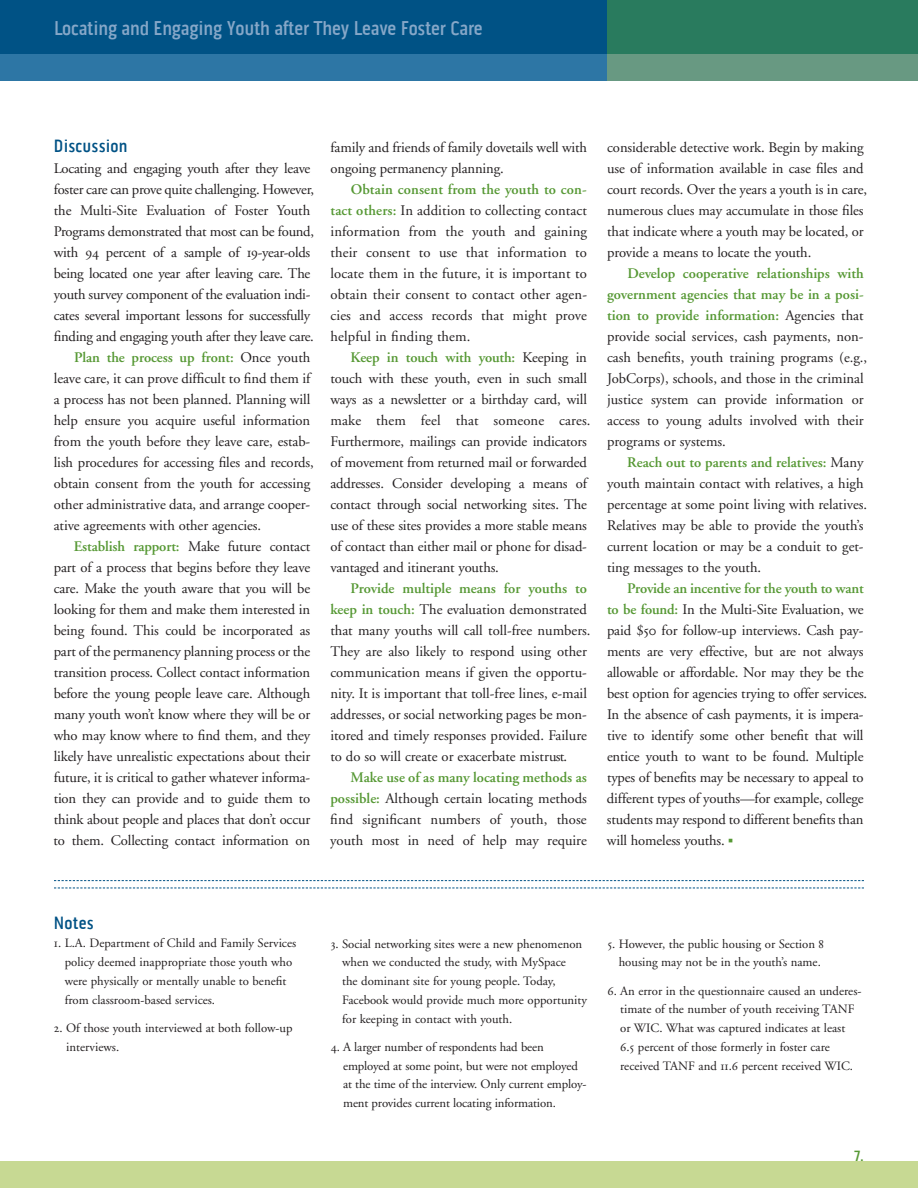
<style>
.page{position:relative;width:918px;height:1188px;background:#fff}
.page>*{position:absolute;margin:0;border:0;box-sizing:border-box;transform-origin:0 0}
.t1{font:500 20.25px "Pill Gothic 300 mg";letter-spacing:-.01em;color:#86a7c8}
.t2{font:500 18px "Pill Gothic 300 mg";letter-spacing:.01em;color:#005285}
.t3{font:500 15px "Pill Gothic 300 mg";color:#569834}
.t4{font:14.7px/21px "Adobe Garamond";letter-spacing:-.01em;color:#231f20}
.t5{font:600 14.7px "Adobe Garamond";letter-spacing:-.01em;color:#569834}
.t6{font:12.75px/18.8px "Adobe Garamond";color:#231f20}
.s1{font-family:"Adobe Garamond Regular SC"}
.s2{font-weight:400;color:#231f20}
.s3{font-weight:600;color:#569834}
.s4{font-family:"Pill Gothic 300 mg";font-weight:300;font-size:21px;color:#569834}
</style>
<div class="page">
<div style="left:0;top:0;width:918px;height:81px;background:#005285"></div>
<div style="left:0;top:1161px;width:918px;height:27px;background:#c7d993"></div>
<div style="left:607px;top:0;width:311px;height:54px;background:#297b5e"></div>
<div style="left:0;top:54px;width:607px;height:27px;background:#2d76a5"></div>
<div style="left:607px;top:54px;width:311px;height:27px;background:#689982"></div>
<svg style="left:54px;top:880px;width:810px;height:1px"></svg>
<svg style="left:54px;top:888px;width:810px;height:1px"></svg>
<h1 class="t1" style="left:54px;top:20px;width:430px">Locating and Engaging Youth after They Leave Foster Care</h1>
<p class="t2" style="left:54px;top:138px;width:75px">Discussion</p>
<p class="t4" style="left:54px;top:158px;width:258px">Locating and engaging youth after they leave</p>
<p class="t4" style="left:54px;top:179px;width:262px">foster care can prove quite challenging. However,</p>
<p class="t4" style="left:54px;top:200px;width:258px">the Multi-Site Evaluation of Foster Youth</p>
<p class="t4" style="left:54px;top:221px;width:262px">Programs demonstrated that most can be found,</p>
<p class="t4" style="left:54px;top:242px;width:258px">with <span class="s1">94</span> percent of a sample of <span class="s1">19</span>-year-olds</p>
<p class="t4" style="left:54px;top:263px;width:258px">being located one year after leaving care. The</p>
<p class="t4" style="left:54px;top:284px;width:258px">youth survey component of the evaluation indi-</p>
<p class="t4" style="left:54px;top:305px;width:258px">cates several important lessons for successfully</p>
<p class="t4" style="left:54px;top:326px;width:262px">finding and engaging youth after they leave care.</p>
<p class="t5" style="left:74px;top:349px;width:238px">Plan the process up front: <span class="s2">Once youth</span></p>
<p class="t4" style="left:54px;top:368px;width:258px">leave care, it can prove difficult to find them if</p>
<p class="t4" style="left:54px;top:389px;width:258px">a process has not been planned. Planning will</p>
<p class="t4" style="left:54px;top:410px;width:258px">help ensure you acquire useful information</p>
<p class="t4" style="left:54px;top:431px;width:258px">from the youth before they leave care, estab-</p>
<p class="t4" style="left:54px;top:452px;width:262px">lish procedures for accessing files and records,</p>
<p class="t4" style="left:54px;top:473px;width:258px">obtain consent from the youth for accessing</p>
<p class="t4" style="left:54px;top:494px;width:258px">other administrative data, and arrange cooper-</p>
<p class="t4" style="left:54px;top:515px;width:209px">ative agreements with other agencies.</p>
<p class="t5" style="left:74px;top:538px;width:238px">Establish rapport: <span class="s2">Make future contact</span></p>
<p class="t4" style="left:54px;top:557px;width:258px">part of a process that begins before they leave</p>
<p class="t4" style="left:54px;top:578px;width:258px">care. Make the youth aware that you will be</p>
<p class="t4" style="left:54px;top:599px;width:258px">looking for them and make them interested in</p>
<p class="t4" style="left:54px;top:620px;width:258px">being found. This could be incorporated as</p>
<p class="t4" style="left:54px;top:641px;width:258px">part of the permanency planning process or the</p>
<p class="t4" style="left:54px;top:662px;width:258px">transition process. Collect contact information</p>
<p class="t4" style="left:54px;top:683px;width:258px">before the young people leave care. Although</p>
<p class="t4" style="left:54px;top:704px;width:258px">many youth won’t know where they will be or</p>
<p class="t4" style="left:54px;top:725px;width:258px">who may know where to find them, and they</p>
<p class="t4" style="left:54px;top:746px;width:258px">likely have unrealistic expectations about their</p>
<p class="t4" style="left:54px;top:767px;width:258px">future, it is critical to gather whatever informa-</p>
<p class="t4" style="left:54px;top:788px;width:258px">tion they can provide and to guide them to</p>
<p class="t4" style="left:54px;top:809px;width:258px">think about people and places that don’t occur</p>
<p class="t4" style="left:54px;top:830px;width:258px">to them. Collecting contact information on</p>
<p class="t4" style="left:331px;top:137px;width:258px">family and friends of family dovetails well with ongoing permanency planning.</p>
<p class="t4" style="left:330px;top:179px;width:258px;text-align:justify;text-indent:20px"><span class="s3">Obtain consent from the youth to con&shy;tact others:</span> In addition to collecting contact information from the youth and gaining their consent to use that information to locate them in the future, it is important to obtain their consent to contact other agen&shy;cies and access records that might prove helpful in finding them.</p>
<p class="t4" style="left:330px;top:347px;width:262px;text-indent:20px"><span class="s3">Keep in touch with youth:</span> Keeping in touch with these youth, even in such small ways as a newsletter or a birthday card, will make them feel that someone cares.<br>Furthermore, mailings can provide indicators of movement from returned mail or forwarded addresses. Consider developing a means of contact through social networking sites. The use of these sites provides a more stable means of contact than either mail or phone for disad&shy;vantaged and itinerant youths.</p>
<p class="t4" style="left:330px;top:578px;width:262px;text-indent:20px"><span class="s3">Provide multiple means for youths to keep in touch:</span> The evaluation demonstrated that many youths will call toll-free numbers.<br>They are also likely to respond using other communication means if given the opportu&shy;nity. It is important that toll-free lines, e-mail addresses, or social networking pages be mon&shy;itored and timely responses provided. Failure to do so will create or exacerbate mistrust.</p>
<p class="t4" style="left:330px;top:767px;width:258px;text-align:justify;text-indent:20px"><span class="s3">Make use of as many locating methods as possible:</span> Although certain locating methods find significant numbers of youth, those youth most in need of help may require</p>
<p class="t4" style="left:607px;top:137px;width:262px">considerable detective work. Begin by making use of information available in case files and court records. Over the years a youth is in care, numerous clues may accumulate in those files that indicate where a youth may be located, or provide a means to locate the youth.</p>
<p class="t4" style="left:607px;top:263px;width:262px;text-indent:20px"><span class="s3">Develop cooperative relationships with government agencies that may be in a posi&shy;tion to provide information:</span> Agencies that provide social services, cash payments, non&shy;cash benefits, youth training programs (e.g., JobCorps), schools, and those in the criminal justice system can provide information or access to young adults involved with their programs or systems.</p>
<p class="t4" style="left:607px;top:452px;width:262px;text-indent:20px"><span class="s3">Reach out to parents and relatives:</span> Many youth maintain contact with relatives, a high percentage at some point living with relatives.<br>Relatives may be able to provide the youth’s current location or may be a conduit to get&shy;ting messages to the youth.</p>
<p class="t4" style="left:607px;top:578px;width:262px;text-indent:20px"><span class="s3">Provide an incentive for the youth to want to be found:</span> In the Multi-Site Evaluation, we paid $<span class="s1">50</span> for follow-up interviews. Cash pay&shy;ments are very effective, but are not always allowable or affordable. Nor may they be the best option for agencies trying to offer services.<br>In the absence of cash payments, it is impera&shy;tive to identify some other benefit that will entice youth to want to be found. Multiple types of benefits may be necessary to appeal to different types of youths—for example, college students may respond to different benefits than will homeless youths. <span class="s4">•</span></p>
<p class="t2" style="left:54px;top:915px;width:41px">Notes</p>
<p class="t6" style="left:65px;top:934px;width:233px;text-indent:-11px"><span class="s1">1</span>. L.A. Department of Child and Family Services policy deemed inappropriate those youth who were physically or mentally unable to benefit from classroom-based services.</p>
<p class="t6" style="left:66px;top:1019px;width:228px;text-indent:-12px"><span class="s1">2</span>. Of those youth interviewed at both follow-up interviews.</p>
<p class="t6" style="left:342px;top:935px;width:246px;text-indent:-11px"><span class="s1">3</span>. Social networking sites were a new phenomenon when we conducted the study, with MySpace<br>the dominant site for young people. Today, Facebook would provide much more opportunity for keeping in contact with youth.</p>
<p class="t6" style="left:343px;top:1038px;width:245px;text-indent:-12px"><span class="s1">4</span>. A larger number of respondents had been employed at some point, but were not employed at the time of the interview. Only current employ&shy;ment provides current locating information.</p>
<p class="t6" style="left:607px;top:935px;width:218px;text-align:right"><span class="s1">5</span>. However, the public housing or Section <span class="s1">8 </span>housing may not be in the youth’s name.</p>
<p class="t6" style="left:620px;top:981px;width:243px;text-indent:-13px"><span class="s1">6</span>. An error in the questionnaire caused an underes&shy;timate of the number of youth receiving TANF or WIC. What was captured indicates at least <span class="s1">6</span>.<span class="s1">5</span> percent of those formerly in foster care received TANF and <span class="s1">11</span>.<span class="s1">6</span> percent received WIC.</p>
<p class="t3" style="left:855px;top:1150px;width:11px">7.</p>
</div>
